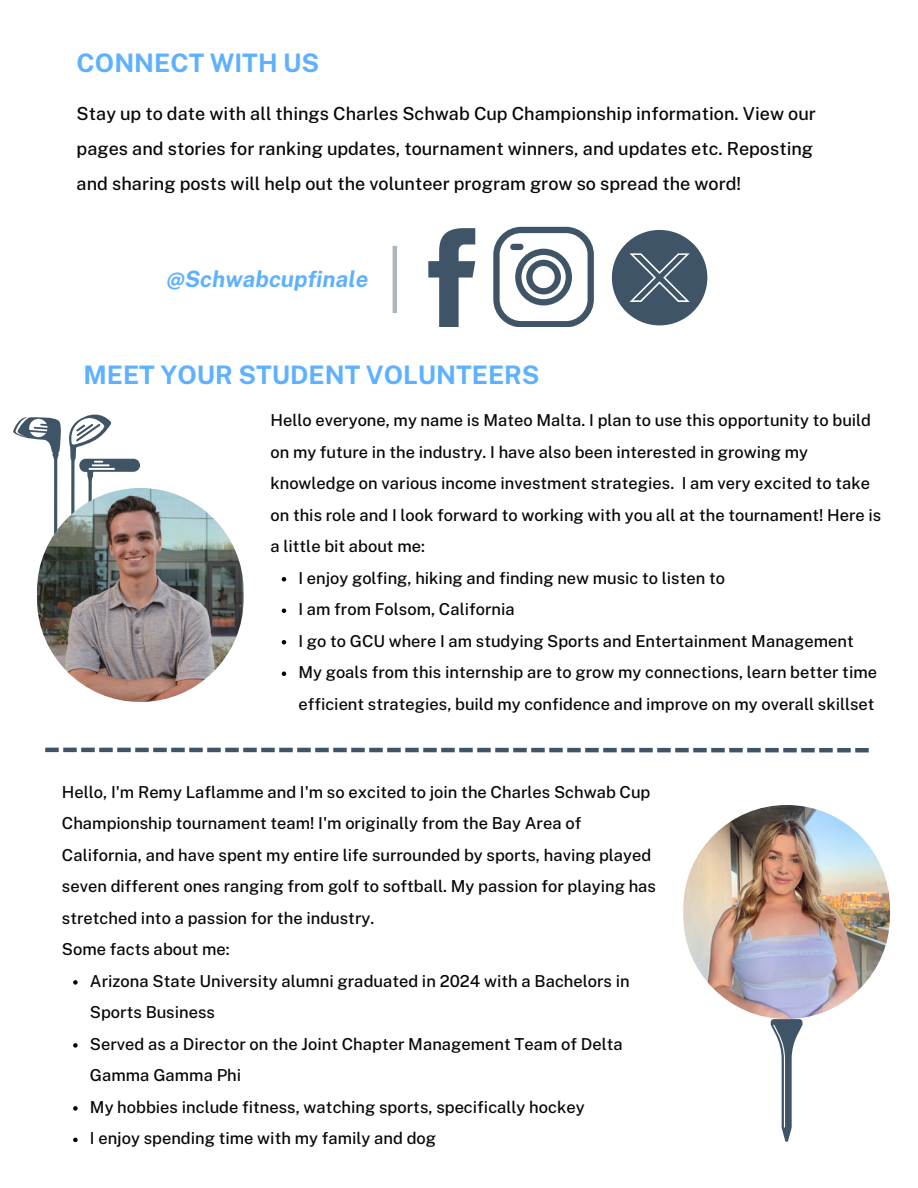
<style>
.page{position:relative;width:918px;height:1188px;background:#fff}
.page>*{position:absolute;margin:0;border:0;box-sizing:border-box;transform-origin:0 0}
.t1{font:700 25.5px "Public Sans";color:#5eb1ff}
.t2{font:italic 700 22.5px "Public Sans";color:#5eb1ff}
.t3{font:500 18px/34.8px "Public Sans";color:#090808}
.t4{font:500 16.5px/31.5px "Public Sans";color:#090808}
</style>
<div class="page">
<svg style="left:493px;top:227px;width:100px;height:100px"></svg>
<div style="left:510px;top:244px;width:13px;height:6px;background:#3f5567;border-radius:3px"></div>
<svg style="left:428px;top:228px;width:47px;height:99px"></svg>
<svg style="left:612px;top:230px;width:95px;height:95px"></svg>
<hr style="left:393px;top:246px;width:4px;height:67px;background:#aeb7bf">
<svg style="left:13px;top:414px;width:127px;height:159px"></svg>
<img style="left:37px;top:488px;width:207px;height:214px;border-radius:103px">
<svg style="left:45px;top:748px;width:824px;height:4px"></svg>
<svg style="left:771px;top:1019px;width:31px;height:123px"></svg>
<img style="left:683px;top:805px;width:207px;height:214px;border-radius:103px">
<svg style="left:282px;top:577px;width:4px;height:5px"></svg>
<svg style="left:282px;top:609px;width:4px;height:4px"></svg>
<svg style="left:282px;top:640px;width:4px;height:5px"></svg>
<svg style="left:282px;top:672px;width:4px;height:4px"></svg>
<svg style="left:73px;top:980px;width:5px;height:5px"></svg>
<svg style="left:73px;top:1043px;width:5px;height:5px"></svg>
<svg style="left:73px;top:1106px;width:5px;height:5px"></svg>
<svg style="left:73px;top:1138px;width:5px;height:4px"></svg>
<p class="t1" style="left:77px;top:48px;width:244px">CONNECT WITH US</p>
<h3 class="t3" style="left:77px;top:96px;width:741px">Stay up to date with all things Charles Schwab Cup Championship information. View our pages and stories for ranking updates, tournament winners, and updates etc. Reposting and sharing posts will help out the volunteer program grow so spread the word!</h3>
<p class="t2" style="left:167px;top:265px;width:203px">@Schwabcupfinale</p>
<p class="t1" style="left:84px;top:360px;width:458px">MEET YOUR STUDENT VOLUNTEERS</p>
<h2 class="t4" style="left:270px;top:405px;width:612px">Hello everyone, my name is Mateo Malta. I plan to use this opportunity to build on my future in the industry. I have also been interested in growing my knowledge on various income investment strategies. I am very excited to take on this role and I look forward to working with you all at the tournament! Here is a little bit about me:</h2>
<p class="t4" style="left:298px;top:562px;width:428px">I enjoy golfing, hiking and finding new music to listen to</p>
<p class="t4" style="left:298px;top:594px;width:218px">I am from Folsom, California</p>
<p class="t4" style="left:298px;top:625px;width:557px">I go to GCU where I am studying Sports and Entertainment Management</p>
<h1 class="t4" style="left:298px;top:657px;width:580px">My goals from this internship are to grow my connections, learn better time efficient strategies, build my confidence and improve on my overall skillset</h1>
<p class="t4" style="left:62px;top:776px;width:596px">Hello, I'm Remy Laflamme and I'm so excited to join the Charles Schwab Cup Championship tournament team! I'm originally from the Bay Area of California, and have spent my entire life surrounded by sports, having played seven different ones ranging from golf to softball. My passion for playing has stretched into a passion for the industry.<br>Some facts about me:</p>
<p class="t4" style="left:90px;top:965px;width:541px">Arizona State University alumni graduated in 2024 with a Bachelors in<br>Sports Business</p>
<p class="t4" style="left:90px;top:1028px;width:534px">Served as a Director on the Joint Chapter Management Team of Delta<br>Gamma Gamma Phi</p>
<h3 class="t4" style="left:90px;top:1091px;width:496px">My hobbies include fitness, watching sports, specifically hockey</h3>
<p class="t4" style="left:90px;top:1123px;width:348px">I enjoy spending time with my family and dog</p>
</div>
